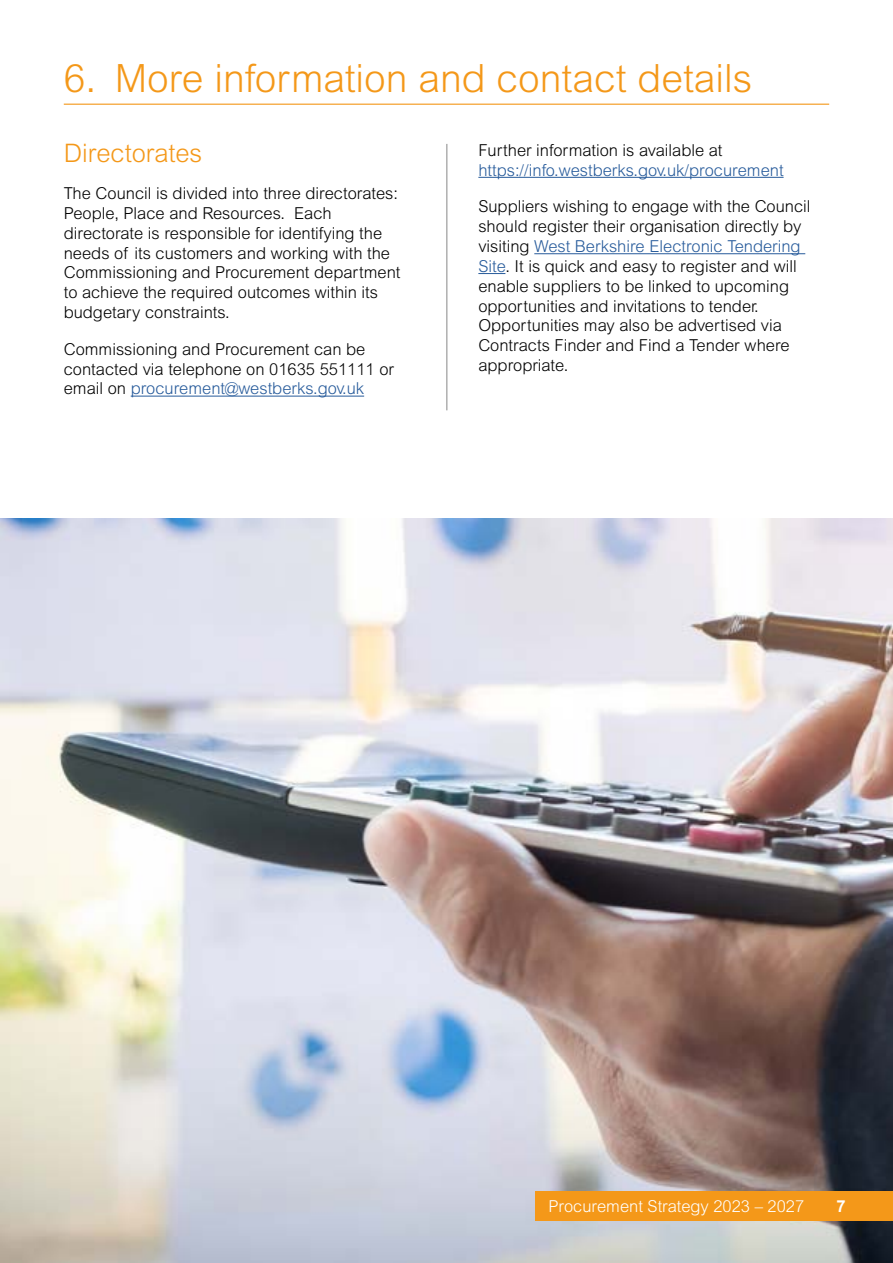
<style>
.page{position:relative;width:893px;height:1263px;background:#fff}
.page>*{position:absolute;margin:0;border:0;box-sizing:border-box;transform-origin:0 0}
.t1{font:300 39px "Arial MT Std";color:#f49819}
.t2{font:300 25.5px "Arial MT Std";color:#f49819}
.t3{font:300 16.5px/19.8px "Arial MT Std";color:#000}
.t4{font:300 16.5px "Arial MT Std";color:#275b9b}
.t5{font:300 16.5px "Arial MT Std";color:#fff}
.t6{font:700 16.5px "Arial MT Std";color:#fff}
.s1{color:#275b9b}
</style>
<div class="page">
<img style="left:0;top:519px;width:893px;height:744px">
<div style="left:536px;top:1191px;width:357px;height:29px;background:#f49819"></div>
<hr style="left:131px;top:396px;width:233px;height:1px;background:#275b9b">
<hr style="left:478px;top:177px;width:306px;height:1px;background:#275b9b">
<hr style="left:534px;top:253px;width:271px;height:1px;background:#275b9b">
<svg style="left:478px;top:273px;width:27px;height:1px"></svg>
<hr style="left:64px;top:104px;width:765px;height:1px;background:#f49819">
<hr style="left:446px;top:144px;width:1px;height:266px;background:#878787">
<h1 class="t1" style="left:64px;top:56px;width:690px">6. More information and contact details</h1>
<h2 class="t2" style="left:64px;top:139px;width:140px">Directorates</h2>
<p class="t3" style="left:64px;top:183px;width:338px">The Council is divided into three directorates:<br>People, Place and Resources. Each directorate is responsible for identifying the needs of its customers and working with the Commissioning and Procurement department to achieve the required outcomes within its budgetary constraints.</p>
<p class="t3" style="left:64px;top:339px;width:332px">Commissioning and Procurement can be contacted via telephone on 01635 551111 or email on <span class="s1">procurement@westberks.gov.uk</span></p>
<p class="t3" style="left:478px;top:140px;width:245px">Further information is available at</p>
<p class="t4" style="left:478px;top:160px;width:307px">https://info.westberks.gov.uk/procurement</p>
<p class="t3" style="left:478px;top:197px;width:334px">Suppliers wishing to engage with the Council should register their organisation directly by visiting <span class="s1">West Berkshire Electronic Tendering Site</span>. It is quick and easy to register and will enable suppliers to be linked to upcoming opportunities and invitations to tender.<br>Opportunities may also be advertised via Contracts Finder and Find a Tender where appropriate.</p>
<p class="t5" style="left:549px;top:1196px;width:257px">Procurement Strategy 2023 – 2027</p>
<p class="t6" style="left:836px;top:1196px;width:11px">7</p>
</div>
